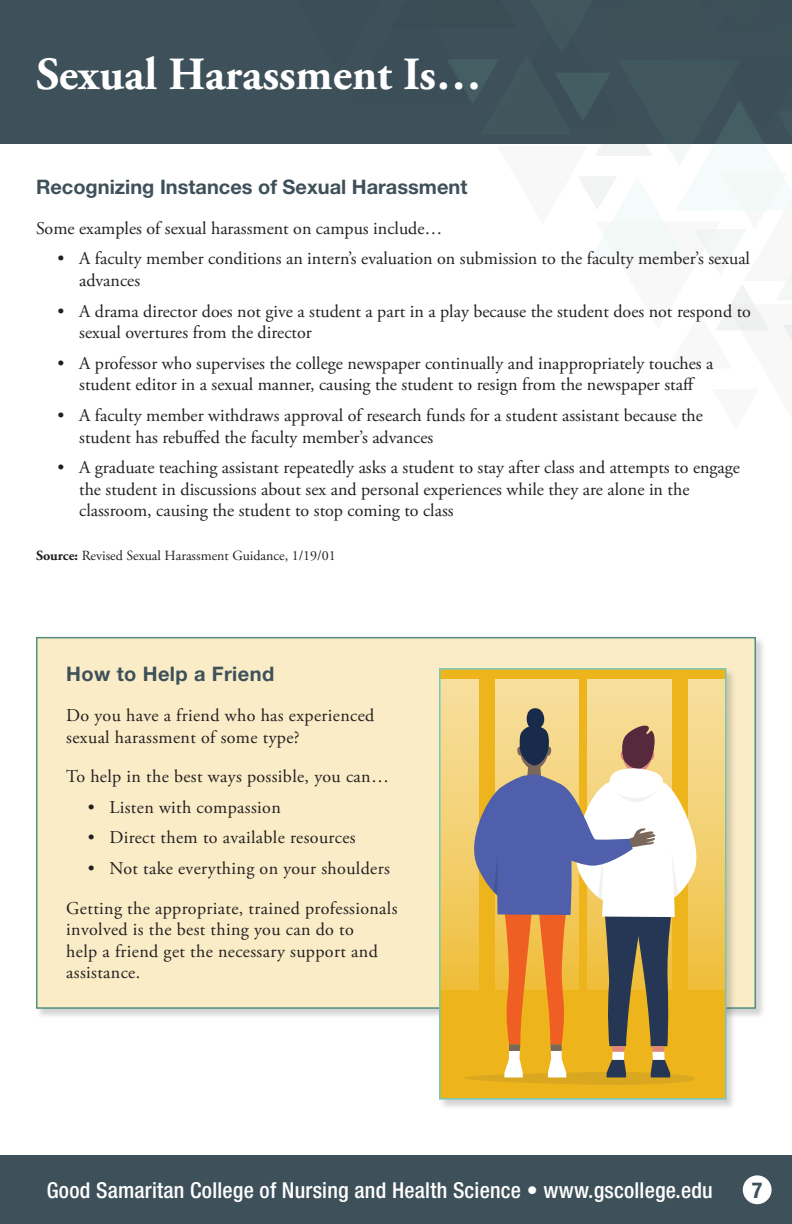
<style>
.page{position:relative;width:792px;height:1224px;background:#fff}
.page>*{position:absolute;margin:0;border:0;box-sizing:border-box;transform-origin:0 0}
.Page_Head{font:700 46px "Adobe Garamond Pro";color:#fff}
.t1{font:condensed 24px "Helvetica Neue LT Std";color:#fff}
.t2{font:700 24px "Adobe Garamond Pro";color:#fff}
.t3{font:500 condensed 22px "Helvetica Neue LT Std";letter-spacing:.01em;color:#fff}
.t4{font:700 condensed 22px "Helvetica Neue LT Std";color:#3e5059}
.Subhead{font:700 20px "Helvetica Neue LT Std";color:#3e5059}
.Subhead-2{font:700 20px "Helvetica Neue LT Std";letter-spacing:.02em;color:#3e5059}
.Main_Body{font:18px/21.6px "Adobe Garamond Pro";color:#231f20}
.Main_Body-2{font:18px/21.6px "Adobe Garamond Pro";letter-spacing:.02em;color:#231f20}
.Source{font:14px "Adobe Garamond Pro";color:#231f20}
.s1{font-weight:700}
</style>
<div class="page">
<div style="left:0;top:1156px;width:792px;height:68px;background:#3e5059"></div>
<div style="left:0;top:0;width:792px;height:144px;background:#3e5059"></div>
<svg style="left:448px;top:60px;width:344px;height:280px"></svg>
<div style="left:743px;top:1175px;width:29px;height:29px;background:#fff;border-radius:50%"></div>
<div style="left:36px;top:636px;width:730px;height:383px;background:#231f20;opacity:.2"></div>
<div style="left:37px;top:638px;width:718px;height:370px;background:#faecc7"></div>
<div style="left:36px;top:637px;width:720px;height:372px;border:2px solid #528f7d"></div>
<div style="left:439px;top:668px;width:298px;height:442px;background:#231f20;opacity:.2"></div>
<div style="left:440px;top:669px;width:286px;height:430px;background:#edb41b"></div>
<div style="left:440px;top:679px;width:286px;height:311px;background:linear-gradient(to bottom,#f7e0a3,#efbf3d)"></div>
<div style="left:480px;top:676px;width:15px;height:314px;background:#edb41b"></div>
<div style="left:672px;top:676px;width:15px;height:314px;background:#edb41b"></div>
<div style="left:580px;top:676px;width:7px;height:314px;background:#edb41b"></div>
<div style="left:527px;top:708px;width:17px;height:21px;background:#192b4a;border-radius:50%"></div>
<svg style="left:464px;top:723px;width:241px;height:362px"></svg>
<div style="left:439px;top:668px;width:288px;height:432px;border:2px solid #73c8b5"></div>
<p class="Page_Head" style="left:36px;top:47px;width:447px">Sexual Harassment Is…</p>
<p class="Subhead" style="left:36px;top:175px;width:433px">Recognizing Instances of Sexual Harassment</p>
<p class="Main_Body" style="left:36px;top:218px;width:408px">Some examples of sexual harassment on campus include…</p>
<p class="Main_Body" style="left:79px;top:249px;width:672px;text-indent:-22px">• A faculty member conditions an intern’s evaluation on submission to the faculty member’s sexual advances</p>
<p class="Main_Body" style="left:79px;top:301px;width:673px;text-indent:-22px">• A drama director does not give a student a part in a play because the student does not respond to sexual overtures from the director</p>
<p class="Main_Body" style="left:58px;top:353px;width:657px;text-align:center">• A professor who supervises the college newspaper continually and inappropriately touches a student editor in a sexual manner, causing the student to resign from the newspaper staff</p>
<p class="Main_Body" style="left:79px;top:405px;width:625px;text-indent:-22px">• A faculty member withdraws approval of research funds for a student assistant because the student has rebuffed the faculty member’s advances</p>
<p class="Main_Body" style="left:79px;top:457px;width:662px;text-indent:-22px">• A graduate teaching assistant repeatedly asks a student to stay after class and attempts to engage the student in discussions about sex and personal experiences while they are alone in the classroom, causing the student to stop coming to class</p>
<p class="Source" style="left:36px;top:547px;width:301px"><span class="s1">Source:</span> Revised Sexual Harassment Guidance, 1/19/01</p>
<p class="Subhead-2" style="left:66px;top:662px;width:209px">How to Help a Friend</p>
<p class="Main_Body-2" style="left:66px;top:705px;width:310px">Do you have a friend who has experienced sexual harassment of some type?</p>
<p class="Main_Body-2" style="left:66px;top:766px;width:324px">To help in the best ways possible, you can…</p>
<p class="Main_Body-2" style="left:88px;top:797px;width:194px">• Listen with compassion</p>
<p class="Main_Body-2" style="left:88px;top:828px;width:269px">• Direct them to available resources</p>
<p class="Main_Body-2" style="left:88px;top:858px;width:303px">• Not take everything on your shoulders</p>
<p class="Main_Body-2" style="left:66px;top:898px;width:333px">Getting the appropriate, trained professionals involved is the best thing you can do to<br>help a friend get the necessary support and assistance.</p>
<p class="t3" style="left:47px;top:1177px;width:667px">Good Samaritan College of Nursing and Health Science • www.gscollege.edu</p>
<p class="t4" style="left:752px;top:1177px;width:12px">7</p>
<h2 class="t2" style="left:18px;top:1182px;width:78px">Title IX</h2>
<h2 class="t1" style="left:554px;top:1181px;width:168px">Fictional University</h2>
</div>
